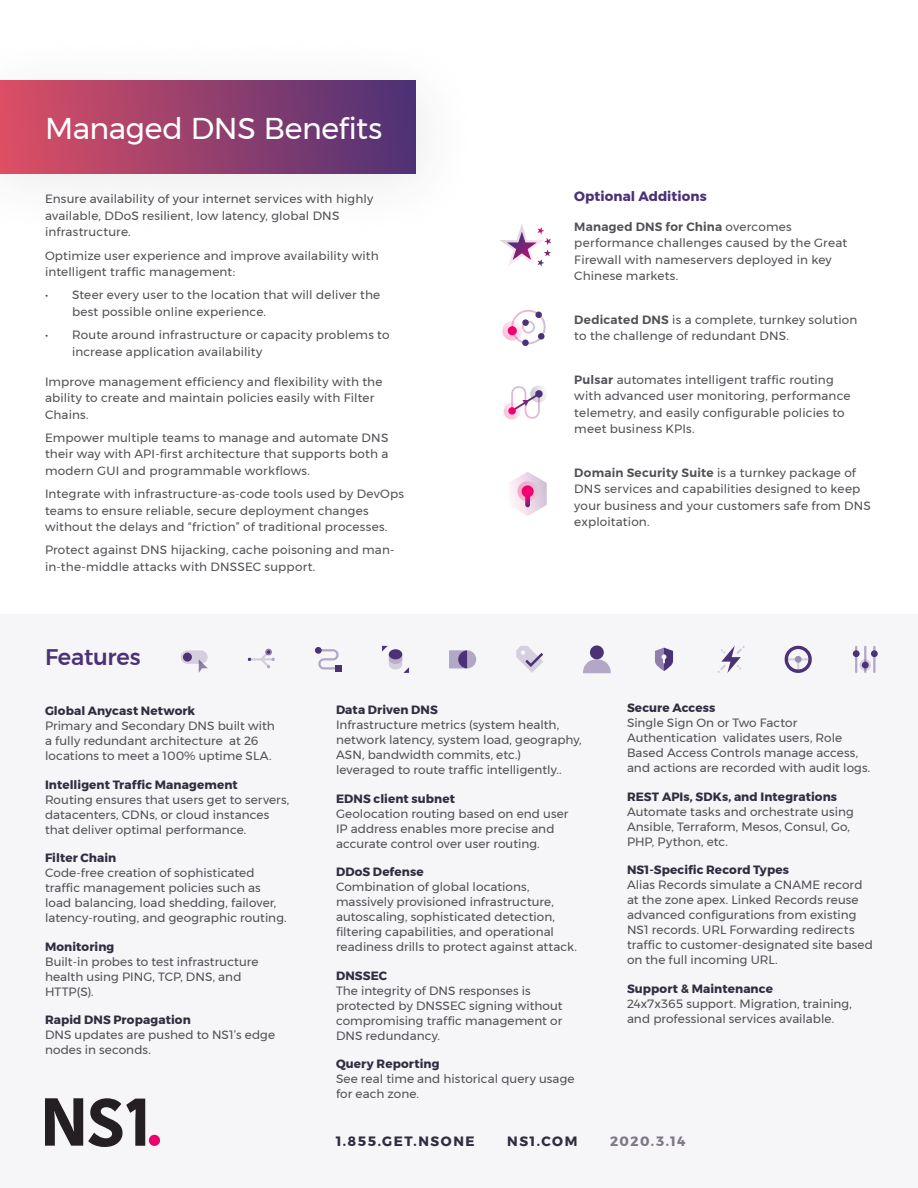
<style>
.page{position:relative;width:918px;height:1188px;background:#fff}
.page>*{position:absolute;margin:0;border:0;box-sizing:border-box;transform-origin:0 0}
.Heading_1{font:30px "Montserrat";letter-spacing:-.01em;color:#fff}
.Heading_2{font:500 22.5px "Montserrat";letter-spacing:-.005em;color:#4b3176}
.Header_Contacts{font:700 13.5px "Montserrat";letter-spacing:.115em;color:#2e2e40}
.Heading_3{font:700 13.5px "Montserrat";letter-spacing:.005em;color:#4b3176}
.Header_Contacts-2{font:700 13.5px "Montserrat";letter-spacing:.105em;color:#7f7986}
.Heading_3-2{font:12px/15px "Montserrat";letter-spacing:.01em;color:#505055}
.s1{font-weight:600}
.s2{font-weight:700;color:#2e2e40}
</style>
<div class="page">
<div style="left:0;top:615px;width:918px;height:573px;background:#f6f5f8"></div>
<div style="left:0;top:81px;width:415px;height:93px;background:linear-gradient(to right,#dd4e64,#4d3176)"></div>
<svg style="left:248px;top:649px;width:27px;height:19px"></svg>
<svg style="left:516px;top:646px;width:27px;height:27px"></svg>
<div style="left:181px;top:650px;width:27px;height:14px;background:#4b3176;border-radius:7px;opacity:.2"></div>
<div style="left:183px;top:653px;width:9px;height:9px;background:#4b3176;border-radius:50%"></div>
<svg style="left:199px;top:659px;width:9px;height:13px"></svg>
<svg style="left:717px;top:646px;width:28px;height:27px"></svg>
<svg style="left:449px;top:650px;width:27px;height:18px"></svg>
<svg style="left:655px;top:648px;width:18px;height:23px"></svg>
<svg style="left:318px;top:649px;width:21px;height:21px"></svg>
<div style="left:315px;top:647px;width:7px;height:7px;background:#4b3176;border-radius:50%"></div>
<div style="left:335px;top:665px;width:7px;height:7px;background:#4b3176"></div>
<div style="left:853px;top:650px;width:7px;height:7px;background:#4b3176;border-radius:50%"></div>
<div style="left:860px;top:659px;width:11px;height:12px;background:#4b3176;border-radius:50%;opacity:.2"></div>
<hr style="left:855px;top:646px;width:2px;height:27px;background:#4b3176;opacity:.4">
<hr style="left:864px;top:646px;width:2px;height:27px;background:#4b3176;opacity:.4">
<hr style="left:873px;top:646px;width:2px;height:27px;background:#4b3176;opacity:.4">
<div style="left:871px;top:650px;width:7px;height:7px;background:#4b3176;border-radius:50%"></div>
<div style="left:862px;top:662px;width:7px;height:6px;background:#4b3176;border-radius:50%"></div>
<svg style="left:785px;top:646px;width:27px;height:27px"></svg>
<div style="left:795px;top:656px;width:7px;height:7px;background:#9d8fb4;border-radius:50%"></div>
<svg style="left:382px;top:646px;width:27px;height:27px"></svg>
<svg style="left:583px;top:659px;width:28px;height:14px"></svg>
<div style="left:590px;top:645px;width:14px;height:14px;background:#4b3176;border-radius:50%"></div>
<svg style="left:504px;top:402px;width:17px;height:17px"></svg>
<svg style="left:530px;top:385px;width:17px;height:17px"></svg>
<svg style="left:508px;top:407px;width:8px;height:8px"></svg>
<svg style="left:535px;top:390px;width:8px;height:8px"></svg>
<svg style="left:511px;top:386px;width:29px;height:33px"></svg>
<svg style="left:512px;top:310px;width:34px;height:34px"></svg>
<div style="left:535px;top:312px;width:7px;height:6px;background:#4b3176;border-radius:50%"></div>
<div style="left:522px;top:319px;width:7px;height:7px;background:#4b3176;border-radius:50%"></div>
<div style="left:522px;top:339px;width:7px;height:7px;background:#4b3176;border-radius:50%"></div>
<div style="left:538px;top:333px;width:7px;height:7px;background:#4b3176;border-radius:50%"></div>
<svg style="left:502px;top:321px;width:20px;height:20px"></svg>
<div style="left:508px;top:326px;width:9px;height:9px;background:#f1006e;border-radius:50%"></div>
<svg style="left:500px;top:224px;width:51px;height:43px"></svg>
<svg style="left:509px;top:472px;width:38px;height:44px"></svg>
<div style="left:522px;top:485px;width:12px;height:12px;background:#f1006e;border-radius:50%"></div>
<p class="Heading_1" style="left:45px;top:105px;width:339px">Managed DNS Benefits</p>
<p class="Heading_3-2" style="left:45px;top:191px;width:330px;line-height:16.5px">Ensure availability of your internet services with highly available, DDoS resilient, low latency, global DNS infrastructure.</p>
<p class="Heading_3-2" style="left:45px;top:247px;width:335px;line-height:16.5px">Optimize user experience and improve availability with intelligent traffic management:</p>
<p class="Heading_3-2" style="left:72px;top:287px;width:310px;line-height:16.5px;text-indent:-27px">• Steer every user to the location that will deliver the best possible online experience.</p>
<p class="Heading_3-2" style="left:72px;top:327px;width:319px;line-height:16.5px;text-indent:-27px">• Route around infrastructure or capacity problems to increase application availability</p>
<p class="Heading_3-2" style="left:45px;top:373px;width:339px;line-height:16.5px">Improve management efficiency and flexibility with the ability to create and maintain policies easily with Filter<br>Chains.</p>
<p class="Heading_3-2" style="left:45px;top:429px;width:345px;line-height:16.5px;text-align:justify">Empower multiple teams to manage and automate DNS their way with API-first architecture that supports both a modern GUI and programmable workflows.</p>
<p class="Heading_3-2" style="left:45px;top:486px;width:361px;line-height:16.5px">Integrate with infrastructure-as-code tools used by DevOps teams to ensure reliable, secure deployment changes without the delays and “friction” of traditional processes.</p>
<p class="Heading_3-2" style="left:45px;top:542px;width:351px;line-height:16.5px">Protect against DNS hijacking, cache poisoning and man&shy;in-the-middle attacks with DNSSEC support.</p>
<p class="Heading_2" style="left:45px;top:639px;width:97px">Features</p>
<p class="Heading_3" style="left:574px;top:185px;width:134px">Optional Additions</p>
<p class="Heading_3-2" style="left:574px;top:218px;width:274px;line-height:16.5px"><span class="s1">Managed DNS for China</span> overcomes performance challenges caused by the Great Firewall with nameservers deployed in key Chinese markets.</p>
<p class="Heading_3-2" style="left:574px;top:311px;width:285px;line-height:16.5px"><span class="s1">Dedicated DNS</span> is a complete, turnkey solution to the challenge of redundant DNS.</p>
<p class="Heading_3-2" style="left:574px;top:371px;width:278px;line-height:16.5px"><span class="s1">Pulsar</span> automates intelligent traffic routing with advanced user monitoring, performance telemetry, and easily configurable policies to meet business KPIs.</p>
<p class="Heading_3-2" style="left:574px;top:464px;width:298px;line-height:16.5px"><span class="s1">Domain Security Suite</span> is a turnkey package of DNS services and capabilities designed to keep your business and your customers safe from DNS exploitation.</p>
<p class="Heading_3-2" style="left:45px;top:703px;width:231px"><span class="s2">Global Anycast Network<br></span>Primary and Secondary DNS built with a fully redundant architecture at 26 locations to meet a 100% uptime SLA.</p>
<p class="Heading_3-2" style="left:45px;top:777px;width:246px"><span class="s2">Intelligent Traffic Management<br></span>Routing ensures that users get to servers, datacenters, CDNs, or cloud instances that deliver optimal performance.</p>
<p class="Heading_3-2" style="left:45px;top:850px;width:243px"><span class="s2">Filter Chain<br></span>Code-free creation of sophisticated traffic management policies such as load balancing, load shedding, failover, latency-routing, and geographic routing.</p>
<p class="Heading_3-2" style="left:45px;top:939px;width:215px"><span class="s2">Monitoring<br></span>Built-in probes to test infrastructure health using PING, TCP, DNS, and<br>HTTP(S).</p>
<p class="Heading_3-2" style="left:45px;top:1012px;width:232px"><span class="s2">Rapid DNS Propagation<br></span>DNS updates are pushed to NS1’s edge nodes in seconds.</p>
<p class="Heading_3-2" style="left:336px;top:702px;width:247px"><span class="s2">Data Driven DNS<br></span>Infrastructure metrics (system health, network latency, system load, geography, ASN, bandwidth commits, etc.) leveraged to route traffic intelligently..</p>
<p class="Heading_3-2" style="left:336px;top:791px;width:234px"><span class="s2">EDNS client subnet<br></span>Geolocation routing based on end user<br>IP address enables more precise and accurate control over user routing.</p>
<p class="Heading_3-2" style="left:336px;top:864px;width:243px"><span class="s2">DDoS Defense<br></span>Combination of global locations, massively provisioned infrastructure, autoscaling, sophisticated detection, filtering capabilities, and operational readiness drills to protect against attack.</p>
<p class="Heading_3-2" style="left:336px;top:968px;width:228px"><span class="s2">DNSSEC<br></span>The integrity of DNS responses is protected by DNSSEC signing without compromising traffic management or<br>DNS redundancy.</p>
<p class="Heading_3-2" style="left:336px;top:1056px;width:240px"><span class="s2">Query Reporting<br></span>See real time and historical query usage for each zone.</p>
<p class="Heading_3-2" style="left:627px;top:700px;width:245px"><span class="s2">Secure Access<br></span>Single Sign On or Two Factor<br>Authentication validates users, Role<br>Based Access Controls manage access, and actions are recorded with audit logs.</p>
<p class="Heading_3-2" style="left:627px;top:789px;width:228px"><span class="s2">REST APIs, SDKs, and Integrations<br></span>Automate tasks and orchestrate using<br>Ansible, Terraform, Mesos, Consul, Go,<br>PHP, Python, etc.</p>
<p class="Heading_3-2" style="left:627px;top:862px;width:247px"><span class="s2">NS1-Specific Record Types<br></span>Alias Records simulate a CNAME record at the zone apex. Linked Records reuse advanced configurations from existing NS1 records. URL Forwarding redirects traffic to customer-designated site based on the full incoming URL.</p>
<p class="Heading_3-2" style="left:627px;top:981px;width:226px"><span class="s2">Support &amp; Maintenance<br></span>24x7x365 support. Migration, training, and professional services available.</p>
<p class="Header_Contacts" style="left:336px;top:1130px;width:140px">1.855.GET.NSONE</p>
<p class="Header_Contacts" style="left:507px;top:1130px;width:72px">NS1.COM</p>
<p class="Header_Contacts-2" style="left:610px;top:1130px;width:77px">2020.3.14</p>
</div>
